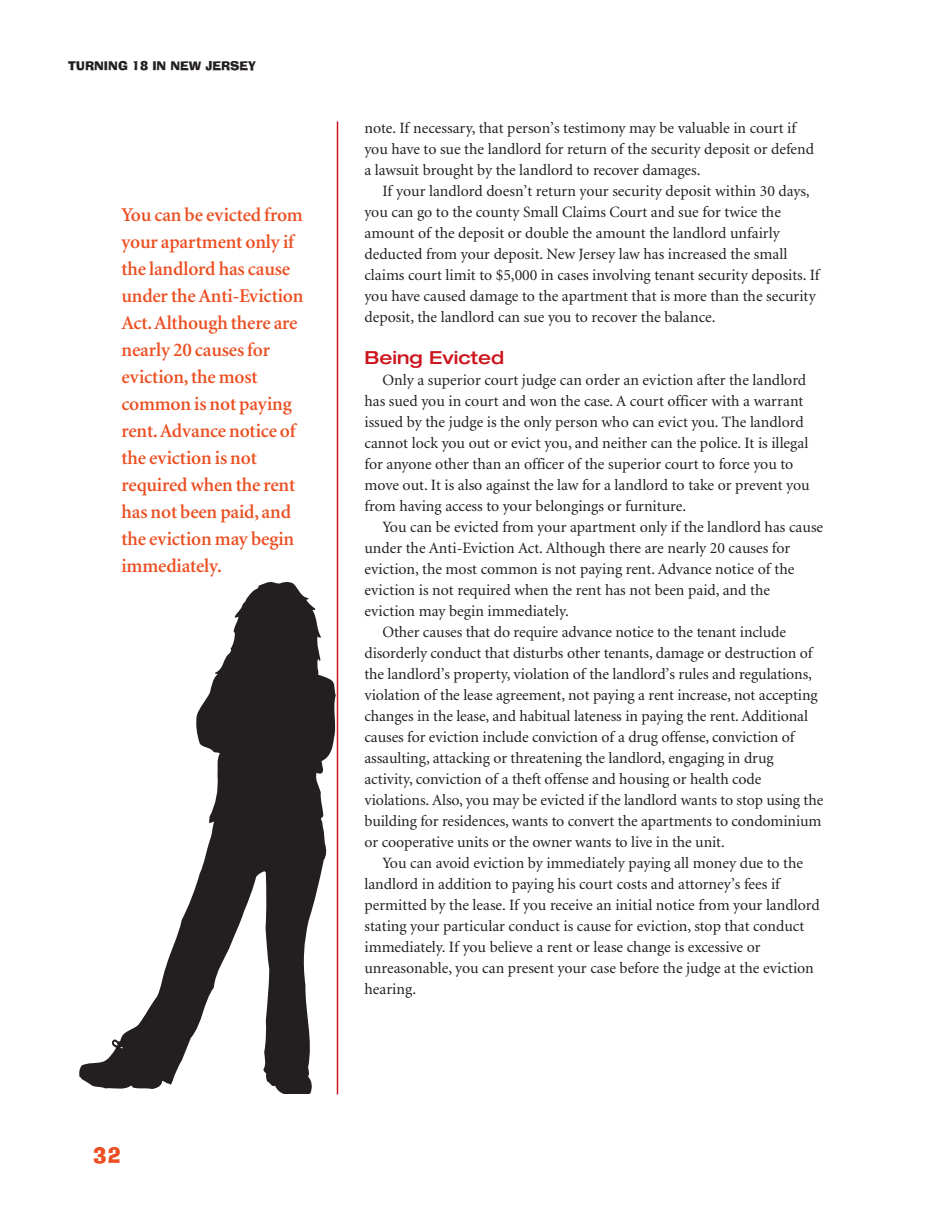
<style>
.page{position:relative;width:945px;height:1215px;background:#fff}
.page>*{position:absolute;margin:0;border:0;box-sizing:border-box;transform-origin:0 0}
.t1{font:21px "Ad Lib BT";color:#eb4e21}
.t2{font:600 19.5px/27px "Minion";letter-spacing:-.01em;color:#eb4e21}
.t3{font:500 expanded 18px "Helvetica Neue";color:#cd151d}
.t4{font:15.75px/21px "Minion";color:#231f20}
.t5{font:12px "Ad Lib BT";color:#231f20}
</style>
<div class="page">
<hr style="left:337px;top:122px;width:1px;height:972px;background:#cd151d">
<svg style="left:79px;top:582px;width:257px;height:512px"></svg>
<p class="t5" style="left:68px;top:61px;width:189px">TURNING 18 IN NEW JERSEY</p>
<p class="t2" style="left:122px;top:203px;width:184px">You can be evicted from your apartment only if the landlord has cause under theAnti-Eviction<br>Act.Although there are nearly 20 causes for eviction,the most common is not paying rent.Advance notice of the eviction is not required when the rent has not been paid, and the eviction may begin immediately.</p>
<h1 class="t1" style="left:93px;top:1148px;width:30px">32</h1>
<p class="t4" style="left:364px;top:118px;width:451px">note. If necessary, that person’s testimony may be valuable in court if you have to sue the landlord for return of the security deposit or defend a lawsuit brought by the landlord to recover damages.</p>
<p class="t4" style="left:364px;top:181px;width:457px;text-indent:18px">If your landlord doesn’t return your security deposit within 30 days, you can go to the county Small Claims Court and sue for twice the amount of the deposit or double the amount the landlord unfairly deducted from your deposit. New Jersey law has increased the small claims court limit to $5,000 in cases involving tenant security deposits. If you have caused damage to the apartment that is more than the security deposit, the landlord can sue you to recover the balance.</p>
<p class="t3" style="left:364px;top:351px;width:141px">Being Evicted</p>
<p class="t4" style="left:364px;top:370px;width:447px;text-indent:18px">Only a superior court judge can order an eviction after the landlord has sued you in court and won the case. A court officer with a warrant issued by the judge is the only person who can evict you. The landlord cannot lock you out or evict you, and neither can the police. It is illegal for anyone other than an officer of the superior court to force you to move out. It is also against the law for a landlord to take or prevent you from having access to your belongings or furniture.</p>
<p class="t4" style="left:383px;top:517px;width:442px">You can be evicted from your apartment only if the landlord has cause</p>
<p class="t4" style="left:365px;top:538px;width:427px">under the Anti-Eviction Act. Although there are nearly 20 causes for</p>
<p class="t4" style="left:365px;top:559px;width:431px">eviction, the most common is not paying rent. Advance notice of the</p>
<p class="t4" style="left:365px;top:580px;width:407px">eviction is not required when the rent has not been paid, and the</p>
<p class="t4" style="left:364px;top:601px;width:206px">eviction may begin immediately.</p>
<p class="t4" style="left:382px;top:622px;width:405px">Other causes that do require advance notice to the tenant include</p>
<p class="t4" style="left:364px;top:643px;width:449px">disorderly conduct that disturbs other tenants, damage or destruction of</p>
<p class="t4" style="left:365px;top:664px;width:449px">the landlord’s property, violation of the landlord’s rules and regulations,</p>
<p class="t4" style="left:365px;top:685px;width:455px">violation of the lease agreement, not paying a rent increase, not accepting</p>
<p class="t4" style="left:365px;top:706px;width:445px">changes in the lease, and habitual lateness in paying the rent. Additional</p>
<p class="t4" style="left:365px;top:727px;width:431px">causes for eviction include conviction of a drug offense, conviction of</p>
<p class="t4" style="left:365px;top:748px;width:411px">assaulting, attacking or threatening the landlord, engaging in drug</p>
<p class="t4" style="left:365px;top:769px;width:398px">activity, conviction of a theft offense and housing or health code</p>
<p class="t4" style="left:365px;top:790px;width:460px">violations. Also, you may be evicted if the landlord wants to stop using the</p>
<p class="t4" style="left:365px;top:811px;width:459px">building for residences, wants to convert the apartments to condominium</p>
<p class="t4" style="left:365px;top:832px;width:362px">or cooperative units or the owner wants to live in the unit.</p>
<p class="t4" style="left:383px;top:853px;width:422px">You can avoid eviction by immediately paying all money due to the</p>
<p class="t4" style="left:365px;top:874px;width:417px">landlord in addition to paying his court costs and attorney’s fees if</p>
<p class="t4" style="left:365px;top:895px;width:457px">permitted by the lease. If you receive an initial notice from your landlord</p>
<p class="t4" style="left:365px;top:916px;width:441px">stating your particular conduct is cause for eviction, stop that conduct</p>
<p class="t4" style="left:365px;top:937px;width:398px">immediately. If you believe a rent or lease change is excessive or</p>
<p class="t4" style="left:365px;top:958px;width:451px">unreasonable, you can present your case before the judge at the eviction</p>
<p class="t4" style="left:365px;top:979px;width:53px">hearing.</p>
</div>
